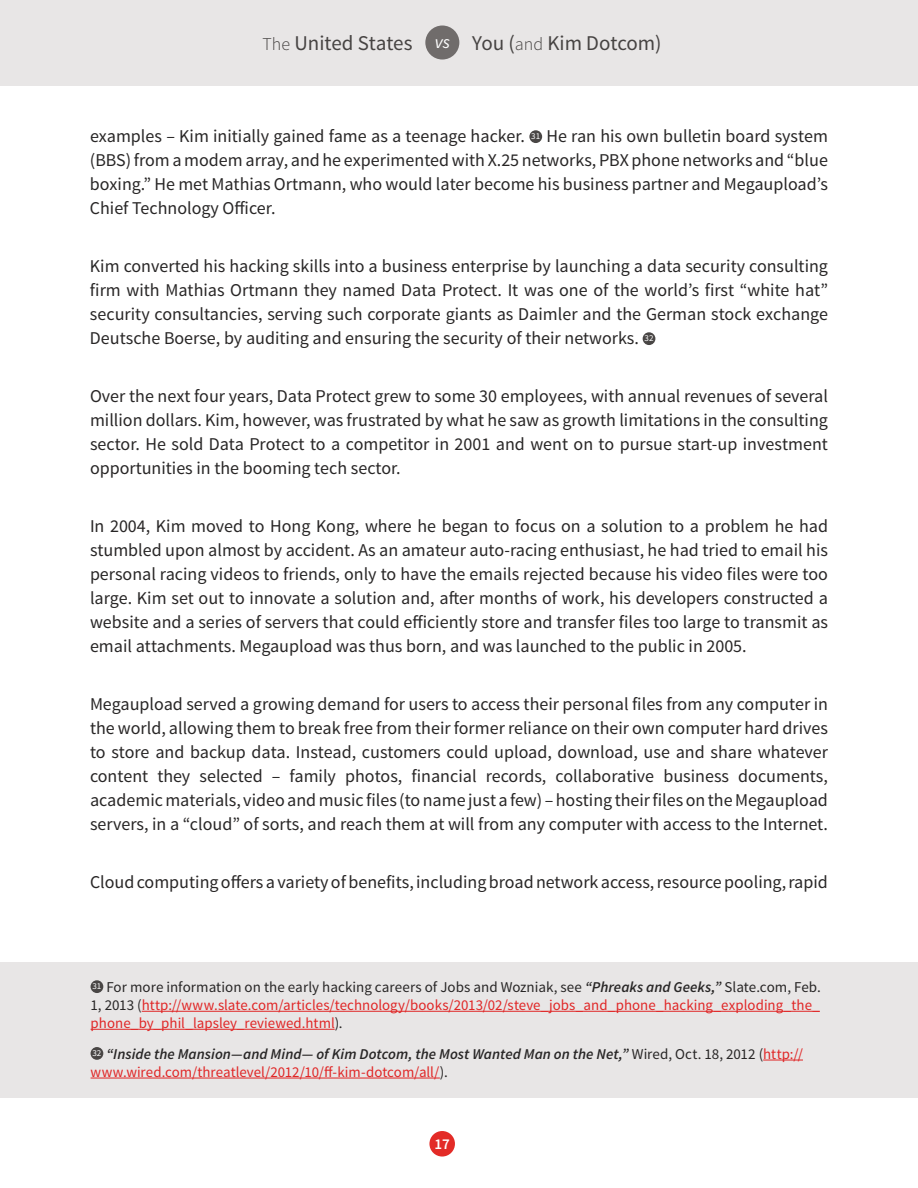
<style>
.page{position:relative;width:918px;height:1188px;background:#fff}
.page>*{position:absolute;margin:0;border:0;box-sizing:border-box;transform-origin:0 0}
.t1{font:21px "Source Sans Pro";color:#464342}
.t2{font:18px/24px "Source Sans Pro";color:#282626;text-align:justify}
.t3{font:15px/18px "Source Sans Pro";color:#e02626;text-align:justify}
.t4{font:italic 600 15px/18px "Source Sans Pro";letter-spacing:.005em;color:#282626}
.t5{font:600 15px "Source Sans Pro";color:#fff}
.s1{font-weight:300;font-size:18px}
.s2{font-style:italic;font-size:18px;color:#fff}
.s3{font-size:9px;color:#fff}
.s4{color:#282626}
.s5{font-weight:600;font-style:italic;color:#282626}
.s6{font-weight:400;font-style:normal}
.s7{font-weight:400;font-style:normal;color:#e02626}
</style>
<div class="page">
<div style="left:0;top:0;width:918px;height:85px;background:#e8e6e6"></div>
<div style="left:429px;top:1131px;width:26px;height:26px;background:#e32b27;border-radius:50%"></div>
<div style="left:425px;top:26px;width:34px;height:34px;background:#706c6b;border-radius:50%"></div>
<div style="left:529px;top:130px;width:13px;height:13px;background:#494645;border-radius:50%"></div>
<div style="left:643px;top:332px;width:12px;height:13px;background:#494645;border-radius:50%"></div>
<div style="left:0;top:962px;width:918px;height:136px;background:#e8e6e6"></div>
<hr style="left:142px;top:1011px;width:678px;height:1px;background:#e02626">
<hr style="left:91px;top:1029px;width:244px;height:1px;background:#e02626">
<hr style="left:763px;top:1060px;width:40px;height:1px;background:#e02626">
<hr style="left:91px;top:1078px;width:349px;height:1px;background:#e02626">
<div style="left:91px;top:980px;width:12px;height:13px;background:#494645;border-radius:50%"></div>
<div style="left:91px;top:1047px;width:12px;height:13px;background:#494645;border-radius:50%"></div>
<p class="t1" style="left:263px;top:30px;width:401px"><span class="s1">The</span> United States <span class="s2">vs</span> You (<span class="s1">and</span> Kim Dotcom)</p>
<p class="t2" style="left:90px;top:124px;width:739px">examples – Kim initially gained fame as a teenage hacker. <span class="s3">31</span> He ran his own bulletin board system (BBS) from a modem array, and he experimented with X.25 networks, PBX phone networks and “blue boxing.” He met Mathias Ortmann, who would later become his business partner and Megaupload’s Chief Technology Officer.</p>
<p class="t2" style="left:90px;top:254px;width:740px">Kim converted his hacking skills into a business enterprise by launching a data security consulting firm with Mathias Ortmann they named Data Protect. It was one of the world’s first “white hat” security consultancies, serving such corporate giants as Daimler and the German stock exchange Deutsche Boerse, by auditing and ensuring the security of their networks. <span class="s3">32</span></p>
<p class="t2" style="left:90px;top:384px;width:740px">Over the next four years, Data Protect grew to some 30 employees, with annual revenues of several million dollars. Kim, however, was frustrated by what he saw as growth limitations in the consulting sector. He sold Data Protect to a competitor in 2001 and went on to pursue start-up investment opportunities in the booming tech sector.</p>
<p class="t2" style="left:90px;top:514px;width:740px">In 2004, Kim moved to Hong Kong, where he began to focus on a solution to a problem he had stumbled upon almost by accident. As an amateur auto-racing enthusiast, he had tried to email his personal racing videos to friends, only to have the emails rejected because his video files were too large. Kim set out to innovate a solution and, after months of work, his developers constructed a website and a series of servers that could efficiently store and transfer files too large to transmit as email attachments. Megaupload was thus born, and was launched to the public in 2005.</p>
<p class="t2" style="left:90px;top:692px;width:740px">Megaupload served a growing demand for users to access their personal files from any computer in the world, allowing them to break free from their former reliance on their own computer hard drives to store and backup data. Instead, customers could upload, download, use and share whatever content they selected – family photos, financial records, collaborative business documents, academic materials, video and music files (to name just a few) – hosting their files on the Megaupload servers, in a “cloud” of sorts, and reach them at will from any computer with access to the Internet.</p>
<p class="t2" style="left:90px;top:870px;width:739px">Cloud computing offers a variety of benefits, including broad network access, resource pooling, rapid</p>
<p class="t3" style="left:91px;top:978px;width:732px"><sup>31</sup> <span class="s4">For more information on the early hacking careers of Jobs and Wozniak, see</span> <span class="s5">“Phreaks and Geeks,”</span> <span class="s4">Slate.com, Feb.<br>1, 2013 (</span>http://www.slate.com/articles/technology/books/2013/02/steve_jobs_and_phone_hacking_exploding_the_ phone_by_phil_lapsley_reviewed.html<span class="s4">).</span></p>
<p class="t4" style="left:91px;top:1045px;width:714px"><sup>32</sup> “Inside the Mansion—and Mind— of Kim Dotcom, the Most Wanted Man on the Net,” <span class="s6">Wired, Oct. 18, 2012 (</span><span class="s7">http:// www.wired.com/threatlevel/2012/10/ff-kim-dotcom/all/</span><span class="s6">).</span></p>
<p class="t5" style="left:435px;top:1134px;width:17px">17</p>
</div>
